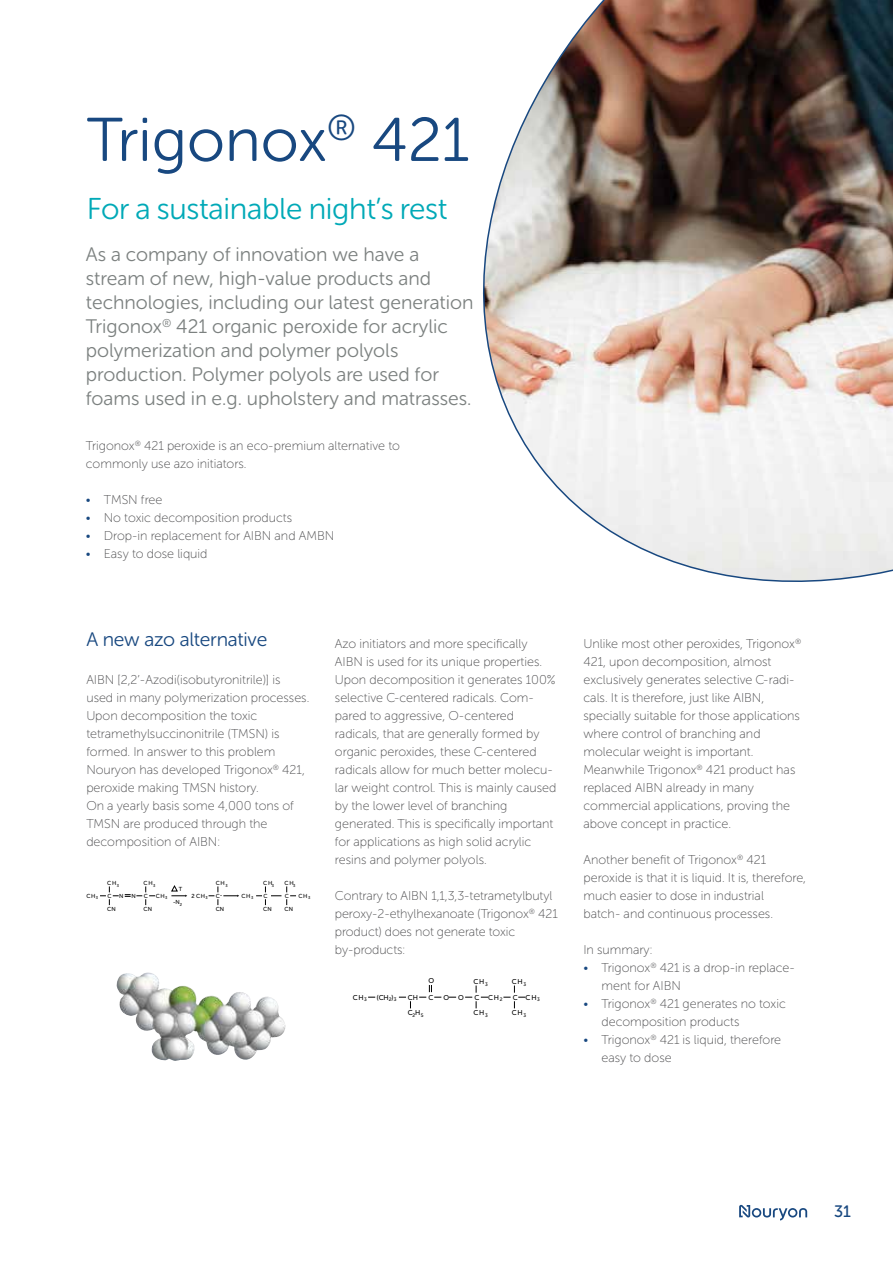
<style>
.page{position:relative;width:893px;height:1263px;background:#fff}
.page>*{position:absolute;margin:0;border:0;box-sizing:border-box;transform-origin:0 0}
.t1{font:61.5px "Museo Sans Rounded 300";color:#184880}
.t2{font:30px "Museo Sans Rounded 300";letter-spacing:-.01em;color:#00a9b7}
.t3{font:19.5px/24px "Museo Sans Rounded 300";color:#7c8180}
.t4{font:19.5px "Museo Sans Rounded 300";letter-spacing:-.01em;color:#184880}
.t5{font:16.5px "Museo Sans Rounded 500";color:#184880}
.t6{font:12.75px/18px "Museo Sans Rounded 100";color:#4d4d4f}
.t7{font:7.05px "Museo Sans Rounded 500";letter-spacing:.115em;color:#000}
.t8{font:5.85px "Museo Sans Rounded 500";letter-spacing:.115em;color:#000}
.t9{font:4.95px "Museo Sans Rounded 500";color:#000}
.t10{font:4.05px "Museo Sans Rounded 500";color:#000}
.s1{color:#184880}
</style>
<div class="page">
<svg style="left:739px;top:1204px;width:68px;height:16px"></svg>
<img style="left:483px;top:0;width:410px;height:582px">
<svg style="left:100px;top:886px;width:19px;height:19px"></svg>
<svg style="left:256px;top:886px;width:40px;height:19px"></svg>
<svg style="left:209px;top:886px;width:30px;height:19px"></svg>
<svg style="left:125px;top:886px;width:30px;height:19px"></svg>
<svg style="left:171px;top:885px;width:16px;height:12px"></svg>
<svg style="left:419px;top:985px;width:22px;height:13px"></svg>
<svg style="left:465px;top:985px;width:23px;height:23px"></svg>
<svg style="left:399px;top:997px;width:12px;height:11px"></svg>
<svg style="left:503px;top:985px;width:22px;height:23px"></svg>
<img style="left:116px;top:972px;width:170px;height:89px">
<h1 class="t1" style="left:87px;top:107px;width:384px">Trigonox<sup>®</sup> 421</h1>
<h2 class="t2" style="left:87px;top:193px;width:362px">For a sustainable night’s rest</h2>
<p class="t3" style="left:86px;top:243px;width:389px">As a company of innovation we have a stream of new, high-value products and technologies, including our latest generation Trigonox<sup>®</sup> 421 organic peroxide for acrylic polymerization and polymer polyols production. Polymer polyols are used for foams used in e.g. upholstery and matrasses.</p>
<p class="t6" style="left:86px;top:437px;width:316px">Trigonox<sup>®</sup> 421 peroxide is an eco-premium alternative to commonly use azo initiators.</p>
<p class="t6" style="left:86px;top:491px;width:78px"><span class="s1">•</span> TMSN free</p>
<p class="t6" style="left:86px;top:509px;width:208px"><span class="s1">•</span> No toxic decomposition products</p>
<p class="t6" style="left:86px;top:527px;width:250px"><span class="s1">•</span> Drop-in replacement for AIBN and AMBN</p>
<p class="t6" style="left:86px;top:545px;width:123px"><span class="s1">•</span> Easy to dose liquid</p>
<h3 class="t4" style="left:86px;top:629px;width:182px">A new azo alternative</h3>
<p class="t6" style="left:86px;top:671px;width:225px">AIBN [2,2’-Azodi(isobutyronitrile)] is used in many polymerization processes.<br>Upon decomposition the toxic tetramethylsuccinonitrile (TMSN) is formed. In answer to this problem Nouryon has developed Trigonox<sup>®</sup> 421, peroxide making TMSN history.<br>On a yearly basis some 4,000 tons of TMSN are produced through the decomposition of AIBN:</p>
<p class="t8" style="left:107px;top:880px;width:13px">CH<sub>3</sub></p>
<p class="t8" style="left:107px;top:905px;width:10px">CN</p>
<p class="t8" style="left:86px;top:892px;width:13px">CH<sub>3</sub></p>
<p class="t8" style="left:107px;top:892px;width:6px">C</p>
<p class="t8" style="left:119px;top:892px;width:6px">N</p>
<p class="t8" style="left:132px;top:892px;width:6px">N</p>
<p class="t8" style="left:144px;top:880px;width:13px">CH<sub>3</sub></p>
<p class="t8" style="left:144px;top:905px;width:10px">CN</p>
<p class="t8" style="left:216px;top:880px;width:13px">CH<sub>3</sub></p>
<p class="t8" style="left:216px;top:905px;width:10px">CN</p>
<p class="t8" style="left:179px;top:886px;width:5px">T</p>
<p class="t8" style="left:173px;top:899px;width:11px">-N<sub>2</sub></p>
<p class="t8" style="left:144px;top:892px;width:6px">C</p>
<p class="t8" style="left:156px;top:892px;width:11px">CH</p>
<p class="t8" style="left:216px;top:892px;width:8px">C<sup>.</sup></p>
<p class="t10" style="left:165px;top:895px;width:4px">3</p>
<p class="t8" style="left:191px;top:892px;width:18px">2CH<sub>3</sub></p>
<p class="t8" style="left:263px;top:880px;width:12px">CH<sub>3</sub></p>
<p class="t8" style="left:263px;top:905px;width:10px">CN</p>
<p class="t8" style="left:285px;top:880px;width:12px">CH<sub>3</sub></p>
<p class="t8" style="left:285px;top:905px;width:10px">CN</p>
<p class="t8" style="left:241px;top:892px;width:13px">CH<sub>3</sub></p>
<p class="t8" style="left:263px;top:892px;width:6px">C</p>
<p class="t8" style="left:298px;top:892px;width:13px">CH<sub>3</sub></p>
<p class="t8" style="left:285px;top:892px;width:6px">C</p>
<p class="t6" style="left:335px;top:635px;width:223px">Azo initiators and more specifically AIBN is used for its unique properties.<br>Upon decomposition it generates 100% selective C-centered radicals. Com&shy;pared to aggressive, O-centered radicals, that are generally formed by organic peroxides, these C-centered radicals allow for much better molecu&shy;lar weight control. This is mainly caused by the lower level of branching generated. This is specifically important for applications as high solid acrylic resins and polymer polyols.</p>
<p class="t6" style="left:335px;top:887px;width:224px">Contrary to AIBN 1,1,3,3-tetrametylbutyl peroxy-2-ethylhexanoate (Trigonox<sup>®</sup> 421 product) does not generate toxic by-products:</p>
<p class="t7" style="left:428px;top:977px;width:7px">O</p>
<p class="t7" style="left:473px;top:978px;width:16px">CH<sub>3</sub></p>
<p class="t7" style="left:473px;top:1008px;width:16px">CH<sub>3</sub></p>
<p class="t7" style="left:512px;top:978px;width:16px">CH<sub>3</sub></p>
<p class="t7" style="left:512px;top:1008px;width:16px">CH<sub>3</sub></p>
<p class="t7" style="left:377px;top:993px;width:18px">(CH )</p>
<p class="t7" style="left:353px;top:993px;width:13px">CH</p>
<p class="t7" style="left:408px;top:993px;width:12px">CH</p>
<p class="t7" style="left:428px;top:993px;width:6px">C</p>
<p class="t9" style="left:364px;top:997px;width:4px">3</p>
<p class="t9" style="left:389px;top:997px;width:9px">2 3</p>
<p class="t7" style="left:443px;top:993px;width:7px">O</p>
<p class="t7" style="left:458px;top:993px;width:7px">O</p>
<p class="t7" style="left:474px;top:993px;width:6px">C</p>
<p class="t7" style="left:488px;top:993px;width:16px">CH<sub>2</sub></p>
<p class="t7" style="left:526px;top:993px;width:16px">CH<sub>3</sub></p>
<p class="t7" style="left:408px;top:1008px;width:17px">C<sub>2</sub>H<sub>5</sub></p>
<p class="t7" style="left:513px;top:993px;width:6px">C</p>
<p class="t6" style="left:583px;top:635px;width:219px">Unlike most other peroxides, Trigonox<sup>® </sup>421, upon decomposition, almost exclusively generates selective C-radi&shy;cals. It is therefore, just like AIBN, specially suitable for those applications where control of branching and molecular weight is important.<br>Meanwhile Trigonox<sup>®</sup> 421 product has replaced AIBN already in many commercial applications, proving the above concept in practice.</p>
<p class="t6" style="left:583px;top:851px;width:224px">Another benefit of Trigonox<sup>®</sup> 421 peroxide is that it is liquid. It is, therefore, much easier to dose in industrial<br>batch- and continuous processes.</p>
<p class="t6" style="left:583px;top:941px;width:70px">In summary:</p>
<p class="t6" style="left:601px;top:959px;width:195px;text-indent:-18px"><span class="s1">•</span> Trigonox<sup>®</sup> 421 is a drop-in replace&shy;ment for AIBN</p>
<p class="t6" style="left:601px;top:995px;width:186px;text-indent:-18px"><span class="s1">•</span> Trigonox<sup>®</sup> 421 generates no toxic decomposition products</p>
<p class="t6" style="left:601px;top:1031px;width:181px;text-indent:-18px"><span class="s1">•</span> Trigonox<sup>®</sup> 421 is liquid, therefore easy to dose</p>
<p class="t5" style="left:834px;top:1202px;width:18px">31</p>
</div>
